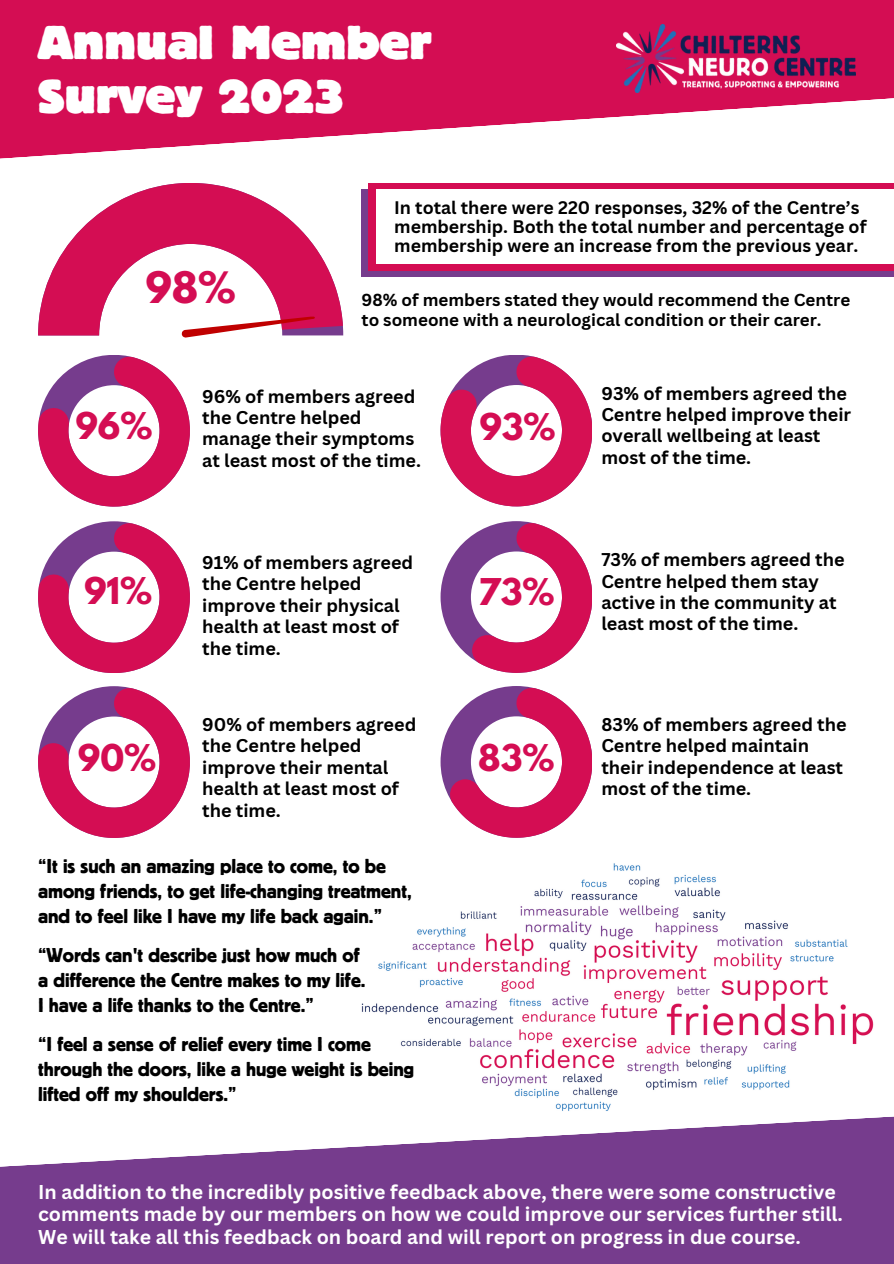
<style>
.page{position:relative;width:894px;height:1264px;background:#fff}
.page>*{position:absolute;margin:0;border:0;box-sizing:border-box;transform-origin:0 0}
.t1{font:700 49.5px/54.4px "Platz";color:#fff}
.t2{font:700 38.4px "League Spartan";color:#d40d53}
.t3{font:700 32.7px "League Spartan";color:#d40d53}
.t4{font:21px/25px "Platz";color:#000}
.t5{font:700 19.5px/22.5px "Canva Sans";color:#fff}
.t6{font:19.5px/27px "Myriad Pro";color:#000}
.t7{font:700 18px/21.3px "Canva Sans";color:#000}
.t8{font:700 17.7px/19.2px "Canva Sans";color:#000}
.t9{font:700 16.95px/20.2px "Canva Sans";color:#000}
</style>
<div class="page">
<svg style="left:38px;top:355px;width:152px;height:151px"></svg>
<svg style="left:38px;top:686px;width:152px;height:152px"></svg>
<svg style="left:440px;top:355px;width:152px;height:151px"></svg>
<svg style="left:38px;top:521px;width:152px;height:152px"></svg>
<svg style="left:440px;top:521px;width:152px;height:152px"></svg>
<svg style="left:440px;top:686px;width:152px;height:151px"></svg>
<svg style="left:38px;top:183px;width:305px;height:152px;fill:#d40d53"></svg>
<div style="left:361px;top:189px;width:532px;height:87px;background:linear-gradient(to right,#763c8d,#763c8d)"></div>
<div style="left:368px;top:183px;width:525px;height:87px;background:#d40d53"></div>
<div style="left:376px;top:189px;width:517px;height:75px;background:#fff"></div>
<svg style="left:181px;top:306px;width:134px;height:32px"></svg>
<img style="left:361px;top:863px;width:513px;height:248px">
<svg style="left:0;top:0;width:893px;height:159px;fill:#d40d53"></svg>
<svg style="left:0;top:1116px;width:893px;height:147px;fill:#763c8d"></svg>
<img style="left:616px;top:25px;width:239px;height:67px">
<p class="t1" style="left:38px;top:12px;width:394px">Annual Member<br>Survey 2023</p>
<p class="t2" style="left:145px;top:269px;width:92px">98%</p>
<p class="t6" style="left:394px;top:193px;width:483px">95% of members stated they would recommend the Centre to someone with a neurological condition or their carer.</p>
<p class="t8" style="left:394px;top:197px;width:474px">In total there were 220 responses, 32% of the Centre’s membership. Both the total number and percentage of membership were an increase from the previous year.</p>
<p class="t9" style="left:361px;top:289px;width:490px">98% of members stated they would recommend the Centre to someone with a neurological condition or their carer.</p>
<p class="t3" style="left:75px;top:409px;width:79px">96%</p>
<p class="t7" style="left:202px;top:385px;width:220px">96% of members agreed the Centre helped manage their symptoms at least most of the time.</p>
<p class="t7" style="left:601px;top:382px;width:251px">93% of members agreed the<br>Centre helped improve their overall wellbeing at least most of the time.</p>
<p class="t3" style="left:479px;top:410px;width:78px">93%</p>
<p class="t3" style="left:84px;top:575px;width:70px">91%</p>
<p class="t7" style="left:202px;top:551px;width:212px">91% of members agreed the Centre helped improve their physical health at least most of the time.</p>
<p class="t3" style="left:478px;top:575px;width:78px">73%</p>
<p class="t7" style="left:601px;top:548px;width:245px">73% of members agreed the<br>Centre helped them stay active in the community at least most of the time.</p>
<p class="t3" style="left:78px;top:741px;width:80px">90%</p>
<p class="t7" style="left:202px;top:713px;width:215px">90% of members agreed the Centre helped improve their mental health at least most of the time.</p>
<p class="t3" style="left:478px;top:741px;width:78px">83%</p>
<p class="t7" style="left:601px;top:713px;width:247px">83% of members agreed the<br>Centre helped maintain their independence at least most of the time.</p>
<p class="t4" style="left:38px;top:851px;width:375px">“It is such an amazing place to come, to be among friends, to get life-changing treatment, and to feel like I have my life back again.”</p>
<p class="t4" style="left:38px;top:940px;width:323px">“Words can't describe just how much of</p>
<p class="t4" style="left:38px;top:965px;width:329px">a difference the Centre makes to my life.</p>
<p class="t4" style="left:38px;top:990px;width:277px">I have a life thanks to the Centre.”</p>
<p class="t4" style="left:38px;top:1029px;width:334px">“I feel a sense of relief every time I come</p>
<p class="t4" style="left:38px;top:1054px;width:377px">through the doors, like a huge weight is being lifted off my shoulders.”</p>
<p class="t5" style="left:38px;top:1180px;width:806px">In addition to the incredibly positive feedback above, there were some constructive comments made by our members on how we could improve our services further still.</p>
<p class="t5" style="left:38px;top:1225px;width:764px">We will take all this feedback on board and will report on progress in due course.</p>
</div>
